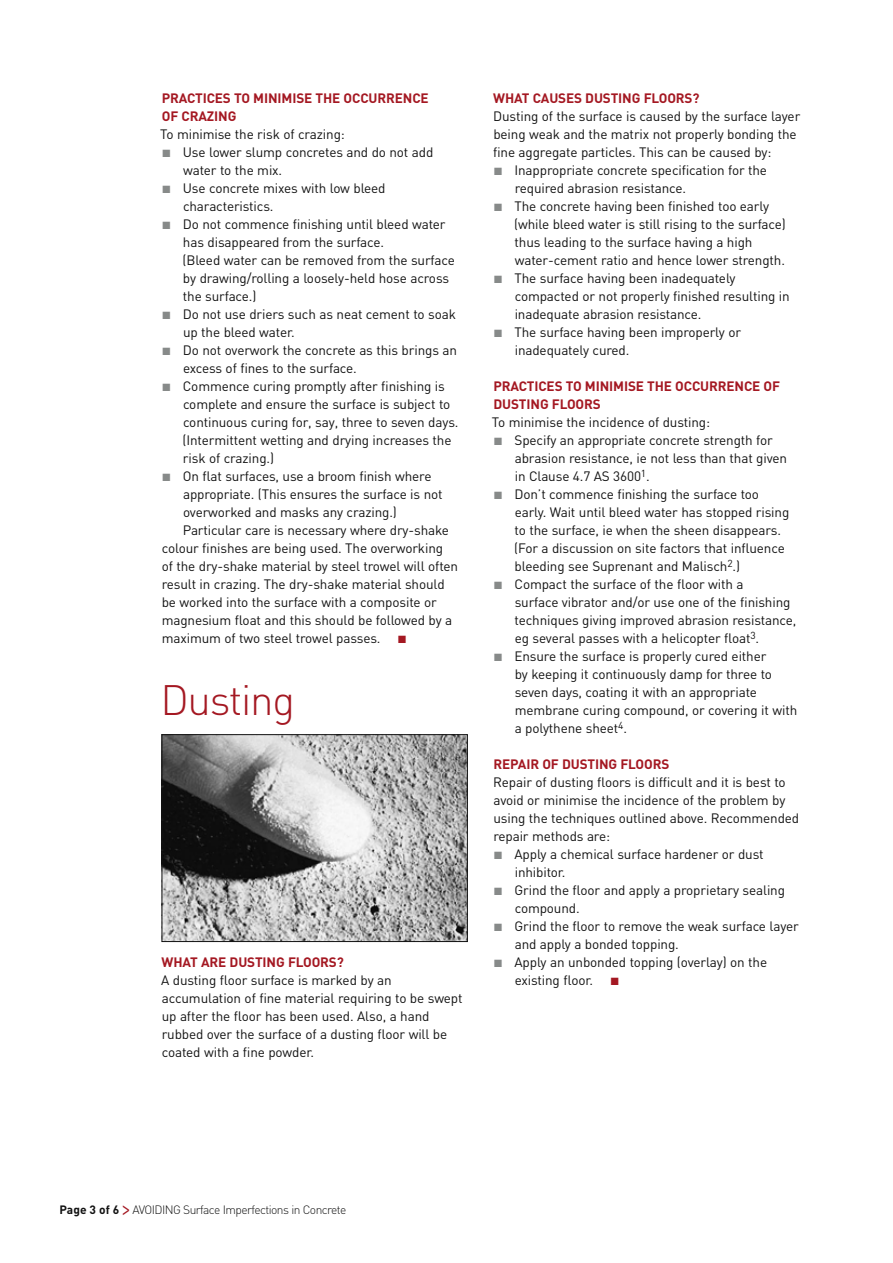
<style>
.page{position:relative;width:893px;height:1263px;background:#fff}
.page>*{position:absolute;margin:0;border:0;box-sizing:border-box;transform-origin:0 0}
.t1{font:300 42px "DIN";color:#a41822}
.t2{font:13.5px/18px "DIN";letter-spacing:-.01em;color:#121212}
.t3{font:700 13.5px/18px "DIN";letter-spacing:-.01em;color:#a41822}
.t4{font:300 12px "DIN";letter-spacing:-.045em;color:#121212}
.t5{font:10.5px "Zapf Dingbats";color:#a41822}
.s1{color:#878a89}
.s2{font-weight:700}
.s3{font-family:"Helvetica Neue";font-weight:400;font-stretch:expanded;font-size:18.6px;color:#a41822}
</style>
<div class="page">
<img style="left:164px;top:736px;width:302px;height:204px">
<div style="left:162px;top:734px;width:306px;height:208px;border:1px solid #121212"></div>
<p class="t3" style="left:162px;top:89px;width:17px">PRACTICES</p>
<p class="t3" style="left:234px;top:89px;width:38px">TO MINIMISE</p>
<p class="t3" style="left:316px;top:89px;width:9px">THE</p>
<p class="t3" style="left:344px;top:89px;width:18px">OCCURRENCE</p>
<p class="t3" style="left:162px;top:107px;width:76px">OF CRAZING</p>
<p class="t2" style="left:160px;top:125px;width:186px">To minimise the risk of crazing:</p>
<p class="t2" style="left:183px;top:143px;width:252px;text-indent:-21px"><span class="s1">■</span> Use lower slump concretes and do not add water to the mix.</p>
<p class="t2" style="left:183px;top:179px;width:204px;text-indent:-21px"><span class="s1">■</span> Use concrete mixes with low bleed characteristics.</p>
<p class="t2" style="left:183px;top:215px;width:274px;text-indent:-20px"><span class="s1">■</span> Do not commence finishing until bleed water has disappeared from the surface.<br>(Bleed water can be removed from the surface by drawing/rolling a loosely-held hose across the surface.)</p>
<p class="t2" style="left:183px;top:305px;width:274px;text-indent:-21px"><span class="s1">■</span> Do not use driers such as neat cement to soak up the bleed water.</p>
<p class="t2" style="left:183px;top:341px;width:275px;text-indent:-21px"><span class="s1">■</span> Do not overwork the concrete as this brings an excess of fines to the surface.</p>
<p class="t2" style="left:183px;top:377px;width:277px;text-indent:-20px"><span class="s1">■</span> Commence curing promptly after finishing is complete and ensure the surface is subject to continuous curing for, say, three to seven days. (Intermittent wetting and drying increases the risk of crazing.)</p>
<p class="t2" style="left:162px;top:467px;width:271px"><span class="s1">■</span> On flat surfaces, use a broom finish where</p>
<p class="t2" style="left:183px;top:485px;width:261px">appropriate. (This ensures the surface is not</p>
<p class="t2" style="left:183px;top:503px;width:215px">overworked and masks any crazing.)</p>
<p class="t2" style="left:183px;top:521px;width:268px">Particular care is necessary where dry-shake</p>
<p class="t2" style="left:162px;top:539px;width:283px">colour finishes are being used. The overworking</p>
<p class="t2" style="left:162px;top:557px;width:298px">of the dry-shake material by steel trowel will often</p>
<p class="t2" style="left:162px;top:575px;width:285px">result in crazing. The dry-shake material should</p>
<p class="t2" style="left:162px;top:593px;width:277px">be worked into the surface with a composite or</p>
<p class="t2" style="left:162px;top:611px;width:292px">magnesium float and this should be followed by a</p>
<p class="t2" style="left:162px;top:629px;width:220px">maximum of two steel trowel passes.</p>
<p class="t5" style="left:398px;top:634px;width:9px">■</p>
<h1 class="t1" style="left:160px;top:674px;width:136px">Dusting</h1>
<p class="t3" style="left:162px;top:953px;width:85px">WHAT ARE DUSTIN</p>
<p class="t3" style="left:276px;top:953px;width:29px">G FLOORS</p>
<p class="t3" style="left:337px;top:953px;width:9px">?</p>
<p class="t2" style="left:161px;top:971px;width:303px">A dusting floor surface is marked by an accumulation of fine material requiring to be swept up after the floor has been used. Also, a hand rubbed over the surface of a dusting floor will be coated with a fine powder.</p>
<p class="t3" style="left:493px;top:89px;width:208px">WHAT CAUSES DUSTING FLOORS?</p>
<p class="t2" style="left:493px;top:107px;width:309px">Dusting of the surface is caused by the surface layer being weak and the matrix not properly bonding the fine aggregate particles. This can be caused by:</p>
<p class="t2" style="left:515px;top:161px;width:254px;text-indent:-21px"><span class="s1">■</span> Inappropriate concrete specification for the required abrasion resistance.</p>
<p class="t2" style="left:514px;top:197px;width:273px;text-indent:-20px"><span class="s1">■</span> The concrete having been finished too early (while bleed water is still rising to the surface) thus leading to the surface having a high water-cement ratio and hence lower strength.</p>
<p class="t2" style="left:515px;top:269px;width:277px;text-indent:-21px"><span class="s1">■</span> The surface having been inadequately compacted or not properly finished resulting in inadequate abrasion resistance.</p>
<p class="t2" style="left:515px;top:323px;width:228px;text-indent:-21px"><span class="s1">■</span> The surface having been improperly or inadequately cured.</p>
<p class="t3" style="left:493px;top:377px;width:288px">PRACTICES TO MINIMISE THE OCCURRENCE OF<br>DUSTING FLOORS</p>
<p class="t2" style="left:492px;top:413px;width:220px">To minimise the incidence of dusting:</p>
<p class="t2" style="left:515px;top:431px;width:274px;text-indent:-21px"><span class="s1">■</span> Specify an appropriate concrete strength for abrasion resistance, ie not less than that given in Clause 4.7 AS 3600<sup>1</sup>.</p>
<p class="t2" style="left:514px;top:485px;width:277px;text-indent:-20px"><span class="s1">■</span> Don’t commence finishing the surface too early. Wait until bleed water has stopped rising to the surface, ie when the sheen disappears. (For a discussion on site factors that influence bleeding see Suprenant and Malisch<sup>2</sup>.)</p>
<p class="t2" style="left:515px;top:575px;width:283px;text-indent:-20px"><span class="s1">■</span> Compact the surface of the floor with a<br>surface vibrator and/or use one of the finishing techniques giving improved abrasion resistance, eg several passes with a helicopter float<sup>3</sup>.</p>
<p class="t2" style="left:515px;top:647px;width:284px;text-indent:-21px"><span class="s1">■</span> Ensure the surface is properly cured either<br>by keeping it continuously damp for three to seven days, coating it with an appropriate membrane curing compound, or covering it with a polythene sheet<sup>4</sup>.</p>
<p class="t3" style="left:493px;top:755px;width:177px">REPAIR OF DUSTING FLOORS</p>
<p class="t2" style="left:493px;top:773px;width:308px">Repair of dusting floors is difficult and it is best to avoid or minimise the incidence of the problem by using the techniques outlined above. Recommended repair methods are:</p>
<p class="t2" style="left:515px;top:845px;width:250px;text-indent:-21px"><span class="s1">■</span> Apply a chemical surface hardener or dust inhibitor.</p>
<p class="t2" style="left:515px;top:881px;width:272px;text-indent:-21px"><span class="s1">■</span> Grind the floor and apply a proprietary sealing compound.</p>
<p class="t2" style="left:515px;top:917px;width:286px;text-indent:-21px"><span class="s1">■</span> Grind the floor to remove the weak surface layer and apply a bonded topping.</p>
<p class="t2" style="left:515px;top:953px;width:254px;text-indent:-21px"><span class="s1">■</span> Apply an unbonded topping (overlay) on the existing floor.</p>
<p class="t5" style="left:611px;top:976px;width:9px">■</p>
<p class="t4" style="left:60px;top:1202px;width:288px"><span class="s2">PAGE 3 OF 6</span> <span class="s3">&gt;</span> Avoiding Surface I mperfections in Concrete</p>
</div>
